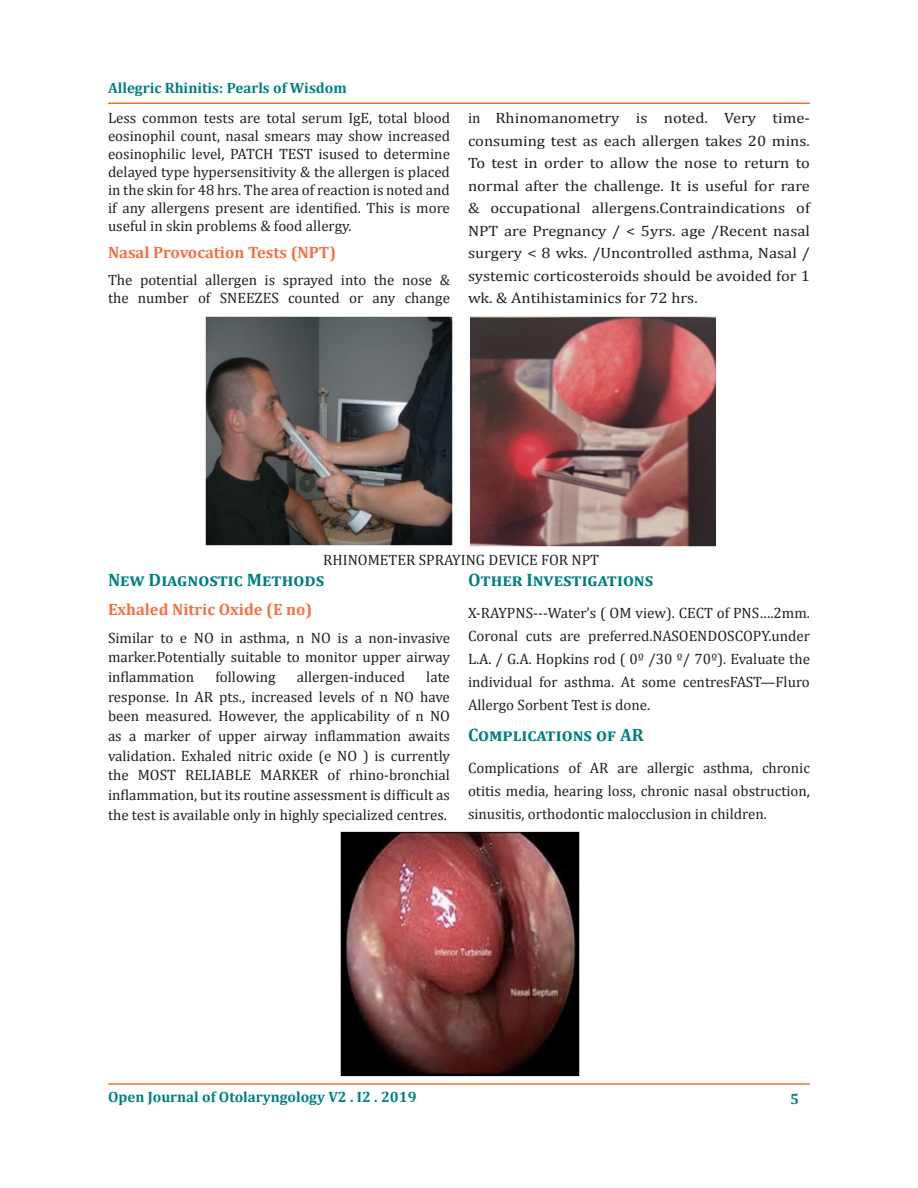
<style>
.page{position:relative;width:918px;height:1188px;background:#fff}
.page>*{position:absolute;margin:0;border:0;box-sizing:border-box;transform-origin:0 0}
.t1{font:700 18px "Cambria";color:#008080}
.t2{font:700 16.5px "Cambria";color:#f37142}
.t3{font:15px/19.6px "Cambria";color:#231f20;text-align:justify}
.t4{font:700 15px "Cambria";color:#008080}
</style>
<div class="page">
<hr style="left:108px;top:1083px;width:702px;height:2px;background:#f37232">
<hr style="left:108px;top:102px;width:702px;height:2px;background:#f37131">
<img style="left:205px;top:316px;width:248px;height:230px">
<img style="left:469px;top:316px;width:247px;height:231px">
<img style="left:340px;top:831px;width:239px;height:245px">
<p class="t4" style="left:108px;top:77px;width:240px">Allegric Rhinitis: Pearls of Wisdom</p>
<p class="t3" style="left:108px;top:109px;width:344px;line-height:18px">Less common tests are total serum IgE, total blood eosinophil count, nasal smears may show increased eosinophilic level, PATCH TEST isused to determine delayed type hypersensitivity &amp; the allergen is placed in the skin for 48 hrs. The area of reaction is noted and if any allergens present are identified. This is more useful in skin problems &amp; food allergy.</p>
<p class="t2" style="left:108px;top:241px;width:230px">Nasal Provocation Tests (NPT)</p>
<p class="t3" style="left:108px;top:270px;width:344px;line-height:18px">The potential allergen is sprayed into the nose &amp; the number of SNEEZES counted or any change</p>
<p class="t3" style="left:468px;top:107px;width:344px;line-height:22.5px">in Rhinomanometry is noted. Very time&shy;consuming test as each allergen takes 20 mins.<br>To test in order to allow the nose to return to normal after the challenge. It is useful for rare &amp; occupational allergens.Contraindications of NPT are Pregnancy / &lt; 5yrs. age /Recent nasal surgery &lt; 8 wks. /Uncontrolled asthma, Nasal / systemic corticosteroids should be avoided for 1 wk. &amp; Antihistaminics for 72 hrs.</p>
<p class="t3" style="left:323px;top:550px;width:277px">RHINOMETER SPRAYING DEVICE FOR NPT</p>
<p class="t1" style="left:108px;top:567px;width:218px">New Diagnostic Methods</p>
<p class="t2" style="left:108px;top:597px;width:206px">Exhaled Nitric Oxide (E no)</p>
<p class="t3" style="left:108px;top:628px;width:344px">Similar to e NO in asthma, n NO is a non-invasive marker.Potentially suitable to monitor upper airway inflammation</p>
<p class="t3" style="left:216px;top:667px;width:61px">following</p>
<p class="t3" style="left:297px;top:667px;width:110px">allergen-induced</p>
<p class="t3" style="left:108px;top:667px;width:344px;text-indent:318px">late response. In AR pts., increased levels of n NO have been measured. However, the applicability of n NO as a marker of upper airway inflammation awaits validation. Exhaled nitric oxide (e NO ) is currently the MOST RELIABLE MARKER of rhino-bronchial inflammation, but its routine assessment is difficult as the test is available only in highly specialized centres.</p>
<p class="t1" style="left:468px;top:567px;width:187px">Other Investigations</p>
<p class="t3" style="left:468px;top:601px;width:344px;line-height:23px">X-RAYPNS---Water’s ( OM view). CECT of PNS….2mm.<br>Coronal cuts are preferred.NASOENDOSCOPY.under L.A. / G.A. Hopkins rod ( 0º /30 º/ 70º). Evaluate the individual for asthma. At some centresFAST—Fluro Allergo Sorbent Test is done.</p>
<p class="t1" style="left:468px;top:722px;width:177px">Complications of AR</p>
<p class="t3" style="left:468px;top:756px;width:344px;line-height:23px">Complications of AR are allergic asthma, chronic otitis media, hearing loss, chronic nasal obstruction, sinusitis, orthodontic malocclusion in children.</p>
<p class="t4" style="left:108px;top:1086px;width:310px">Open Journal of Otolaryngology V2 . I2 . 2019</p>
<p class="t4" style="left:790px;top:1089px;width:10px">5</p>
</div>
